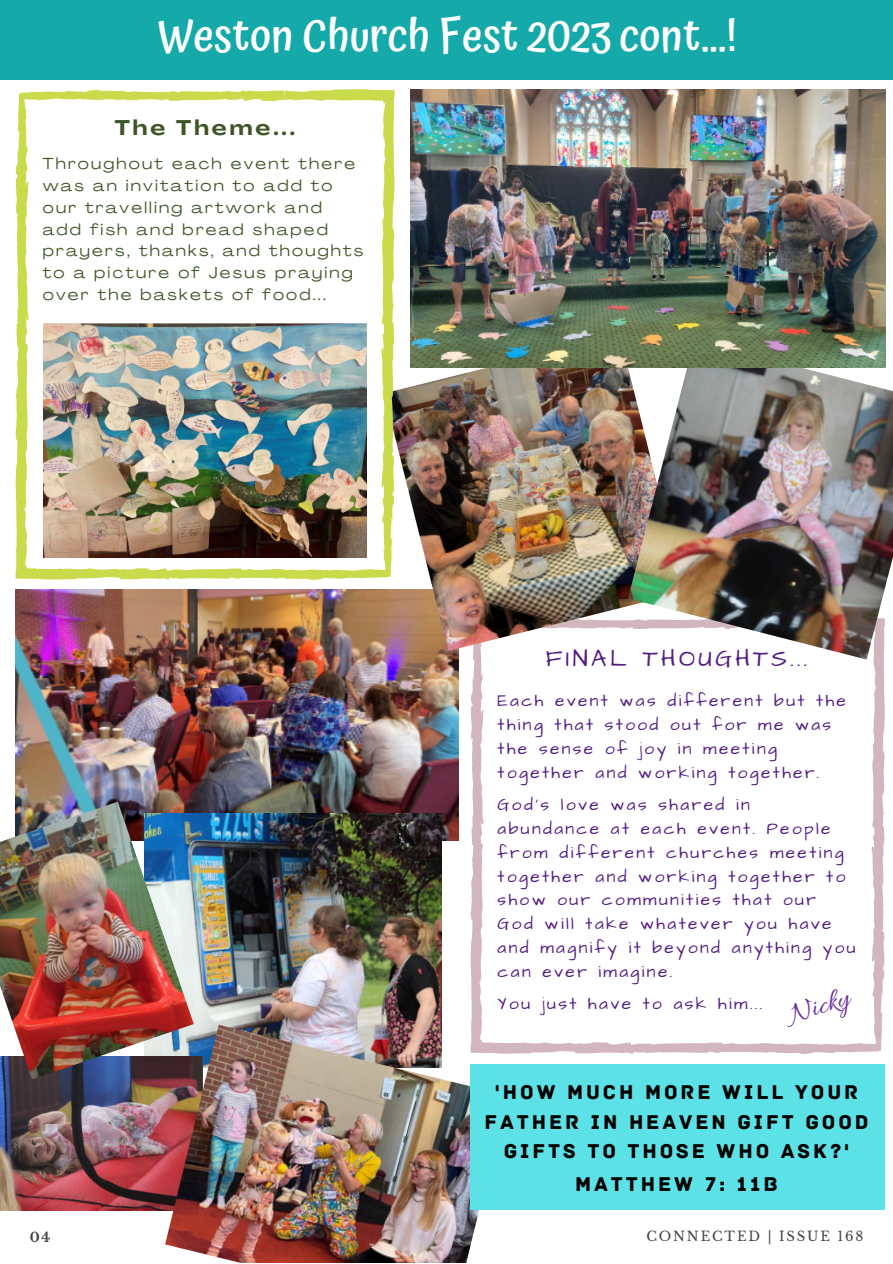
<style>
.page{position:relative;width:893px;height:1264px;background:#fff}
.page>*{position:absolute;margin:0;border:0;box-sizing:border-box;transform-origin:0 0}
.t1{font:500 45px "Atma";color:#fff}
.t2{font:30px "Allura";color:#6a2d9f}
.t3{font:24px "Architects Daughter";letter-spacing:.14em;color:#521b82}
.t4{font:21px/29.2px "Archive";letter-spacing:.14em;color:#000;text-align:center}
.t5{font:700 expanded 21px "Agrandir";letter-spacing:.14em;color:#3e5627}
.t6{font:17.25px/24px "Architects Daughter";letter-spacing:.14em;color:#521b82}
.t7{font:expanded 15.75px/21.9px "Agrandir";letter-spacing:.14em;color:#3e5627}
.t8{font:13.2px "Libre Baskerville";letter-spacing:.14em;color:#444440}
.t9{font:700 13.2px "Libre Baskerville";color:#444440}
</style>
<div class="page">
<div style="left:0;top:0;width:892px;height:79px;background:#15a9a9"></div>
<svg style="left:470px;top:651px;width:414px;height:402px"></svg>
<img style="left:15px;top:590px;width:443px;height:250px">
<img style="left:384px;top:338px;width:244px;height:313px">
<svg style="left:15px;top:89px;width:379px;height:490px"></svg>
<img style="left:44px;top:323px;width:322px;height:234px">
<img style="left:194px;top:813px;width:247px;height:211px">
<img style="left:0;top:1079px;width:165px;height:130px">
<img style="left:165px;top:1024px;width:342px;height:238px">
<div style="left:470px;top:1064px;width:414px;height:145px;background:#5ce1e6"></div>
<img style="left:628px;top:340px;width:264px;height:319px">
<img style="left:0;top:801px;width:194px;height:278px">
<img style="left:410px;top:89px;width:475px;height:278px">
<p class="t1" style="left:158px;top:9px;width:580px">Weston Church Fest 2023 cont...!</p>
<p class="t5" style="left:115px;top:119px;width:182px">The Theme...</p>
<p class="t7" style="left:43px;top:154px;width:322px">Throughout each event there was an invitation to add to our travelling artwork and add fish and bread shaped prayers, thanks, and thoughts to a picture of Jesus praying over the baskets of food...</p>
<p class="t3" style="left:546px;top:642px;width:263px">FINAL THOUGHTS...</p>
<p class="t6" style="left:497px;top:688px;width:350px">Each event was different but the thing that stood out for me was the sense of joy in meeting together and working together.</p>
<p class="t6" style="left:497px;top:792px;width:359px">God's love was shared in<br>abundance at each event. People from different churches meeting together and working together to show our communities that our<br>God will take whatever you have and magnify it beyond anything you can ever imagine.</p>
<p class="t6" style="left:497px;top:992px;width:266px">You just have to ask him...</p>
<p class="t2" style="left:784px;top:999px;width:64px;rotate:-18deg">Nicky</p>
<p class="t4" style="left:484px;top:1078px;width:385px">'HOW MUCH MORE WILL YOUR<br>FATHER IN HEAVEN GIFT GOOD<br>GIFTS TO THOSE WHO ASK?'</p>
<p class="t4" style="left:575px;top:1169px;width:204px">MATTHEW 7: 11B</p>
<p class="t9" style="left:30px;top:1228px;width:22px">04</p>
<p class="t8" style="left:646px;top:1227px;width:219px">CONNECTED | ISSUE 168</p>
</div>
